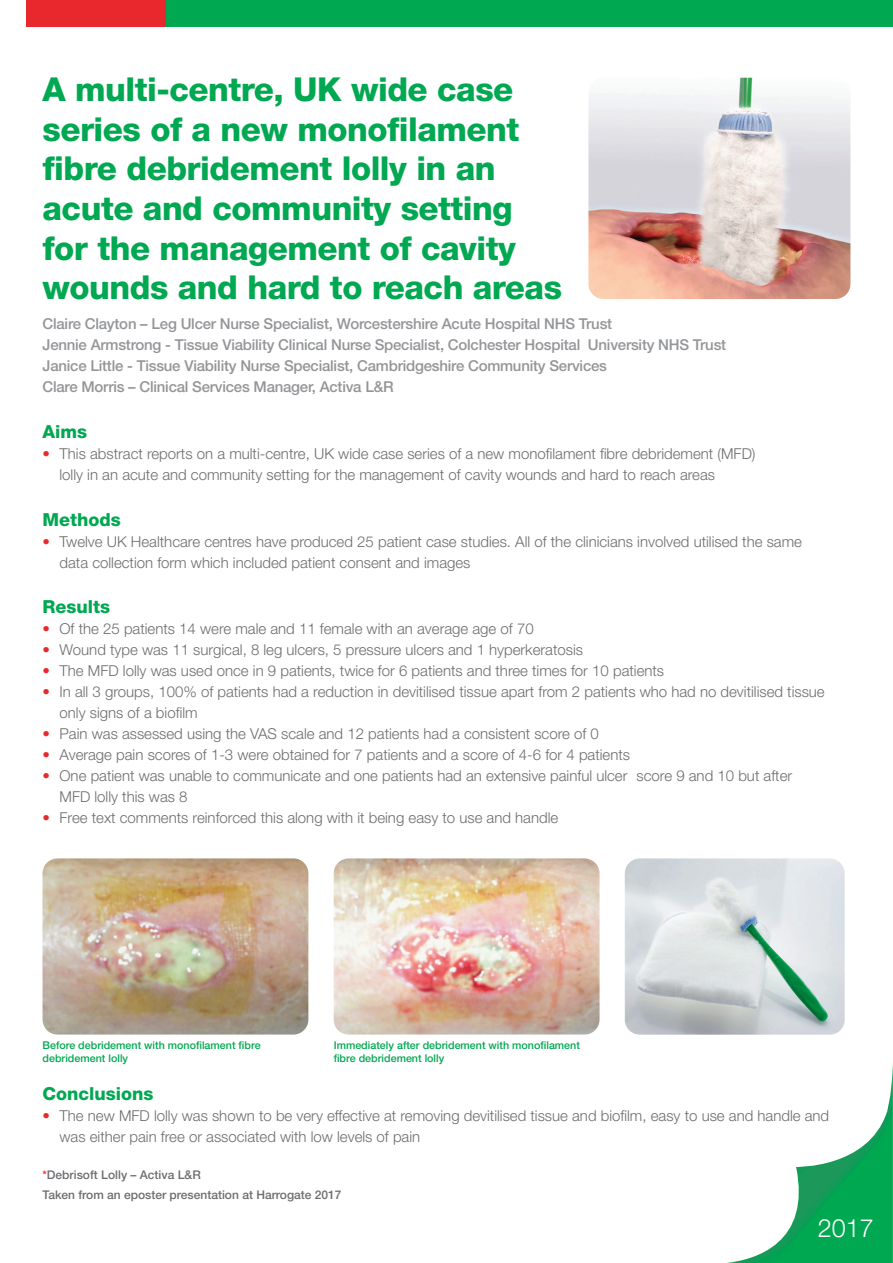
<style>
.page{position:relative;width:893px;height:1263px;background:#fff}
.page>*{position:absolute;margin:0;border:0;box-sizing:border-box;transform-origin:0 0}
.t1{font:800 33px/39.6px "Helvetica Neue LT Pro";letter-spacing:-.015em;color:#00a851}
.t2{font:300 25.2px "Helvetica Neue LT Pro";color:#fff}
.t3{font:800 18px "Helvetica Neue LT Pro";color:#00a851}
.t4{font:300 15px/21px "Helvetica Neue LT Pro";color:#6c6d70}
.t5{font:500 15px/21px "Helvetica Neue LT Pro";letter-spacing:-.015em;color:#939598}
.t6{font:500 12px/19.4px "Helvetica Neue LT Pro";color:#6c6d70}
.t7{font:500 10.65px/12.9px "Helvetica Neue LT Pro";color:#00a851}
.s1{color:#e9282d}
</style>
<div class="page">
<div style="left:27px;top:0;width:147px;height:27px;background:#e9282d"></div>
<div style="left:166px;top:0;width:727px;height:27px;background:#00a851"></div>
<img style="left:727px;top:1063px;width:166px;height:200px">
<img style="left:588px;top:78px;width:262px;height:221px;border-radius:15px">
<img style="left:43px;top:858px;width:265px;height:176px;border-radius:15px">
<img style="left:334px;top:858px;width:265px;height:176px;border-radius:15px">
<img style="left:625px;top:858px;width:220px;height:177px;border-radius:15px">
<h1 class="t1" style="left:43px;top:73px;width:521px">A multi-centre, UK wide case series of a new monofilament fibre debridement lolly in an acute and community setting for the management of cavity wounds and hard to reach areas</h1>
<p class="t5" style="left:43px;top:315px;width:685px">Claire Clayton – Leg Ulcer Nurse Specialist, Worcestershire Acute Hospital NHS Trust<br>Jennie Armstrong - Tissue Viability Clinical Nurse Specialist, Colchester Hospital University NHS Trust Janice Little - Tissue Viability Nurse Specialist, Cambridgeshire Community Services<br>Clare Morris – Clinical Services Manager, Activa L&amp;R</p>
<p class="t3" style="left:43px;top:425px;width:46px">Aims</p>
<p class="t4" style="left:60px;top:445px;width:697px;text-indent:-17px"><span class="s1">•</span> This abstract reports on a multi-centre, UK wide case series of a new monofilament fibre debridement (MFD) lolly in an acute and community setting for the management of cavity wounds and hard to reach areas</p>
<p class="t3" style="left:43px;top:513px;width:80px">Methods</p>
<p class="t4" style="left:60px;top:532px;width:744px;text-indent:-17px"><span class="s1">•</span> Twelve UK Healthcare centres have produced 25 patient case studies. All of the clinicians involved utilised the same data collection form which included patient consent and images</p>
<p class="t3" style="left:43px;top:600px;width:69px">Results</p>
<p class="t4" style="left:43px;top:620px;width:493px"><span class="s1">•</span> Of the 25 patients 14 were male and 11 female with an average age of 70</p>
<p class="t4" style="left:43px;top:641px;width:542px"><span class="s1">•</span> Wound type was 11 surgical, 8 leg ulcers, 5 pressure ulcers and 1 hyperkeratosis</p>
<p class="t4" style="left:43px;top:662px;width:623px"><span class="s1">•</span> The MFD lolly was used once in 9 patients, twice for 6 patients and three times for 10 patients</p>
<p class="t4" style="left:60px;top:683px;width:767px;text-indent:-17px"><span class="s1">•</span> In all 3 groups, 100% of patients had a reduction in devitilised tissue apart from 2 patients who had no devitilised tissue only signs of a biofilm</p>
<p class="t4" style="left:43px;top:725px;width:558px"><span class="s1">•</span> Pain was assessed using the VAS scale and 12 patients had a consistent score of 0</p>
<p class="t4" style="left:43px;top:746px;width:589px"><span class="s1">•</span> Average pain scores of 1-3 were obtained for 7 patients and a score of 4-6 for 4 patients</p>
<p class="t4" style="left:60px;top:767px;width:734px;text-indent:-17px"><span class="s1">•</span> One patient was unable to communicate and one patients had an extensive painful ulcer score 9 and 10 but after<br>MFD lolly this was 8</p>
<p class="t4" style="left:43px;top:809px;width:517px"><span class="s1">•</span> Free text comments reinforced this along with it being easy to use and handle</p>
<p class="t7" style="left:43px;top:1040px;width:220px">Before debridement with monofilament fibre debridement lolly</p>
<p class="t7" style="left:334px;top:1040px;width:248px">Immediately after debridement with monofilament fibre debridement lolly</p>
<p class="t3" style="left:43px;top:1087px;width:113px">Conclusions</p>
<p class="t4" style="left:60px;top:1107px;width:771px;text-indent:-17px"><span class="s1">•</span> The new MFD lolly was shown to be very effective at removing devitilised tissue and biofilm, easy to use and handle and was either pain free or associated with low levels of pain</p>
<p class="t6" style="left:43px;top:1167px;width:300px"><span class="s1">*</span>Debrisoft Lolly – Activa L&amp;R<br>Taken from an eposter presentation at Harrogate 2017</p>
<h2 class="t2" style="left:818px;top:1219px;width:57px">2017</h2>
</div>
